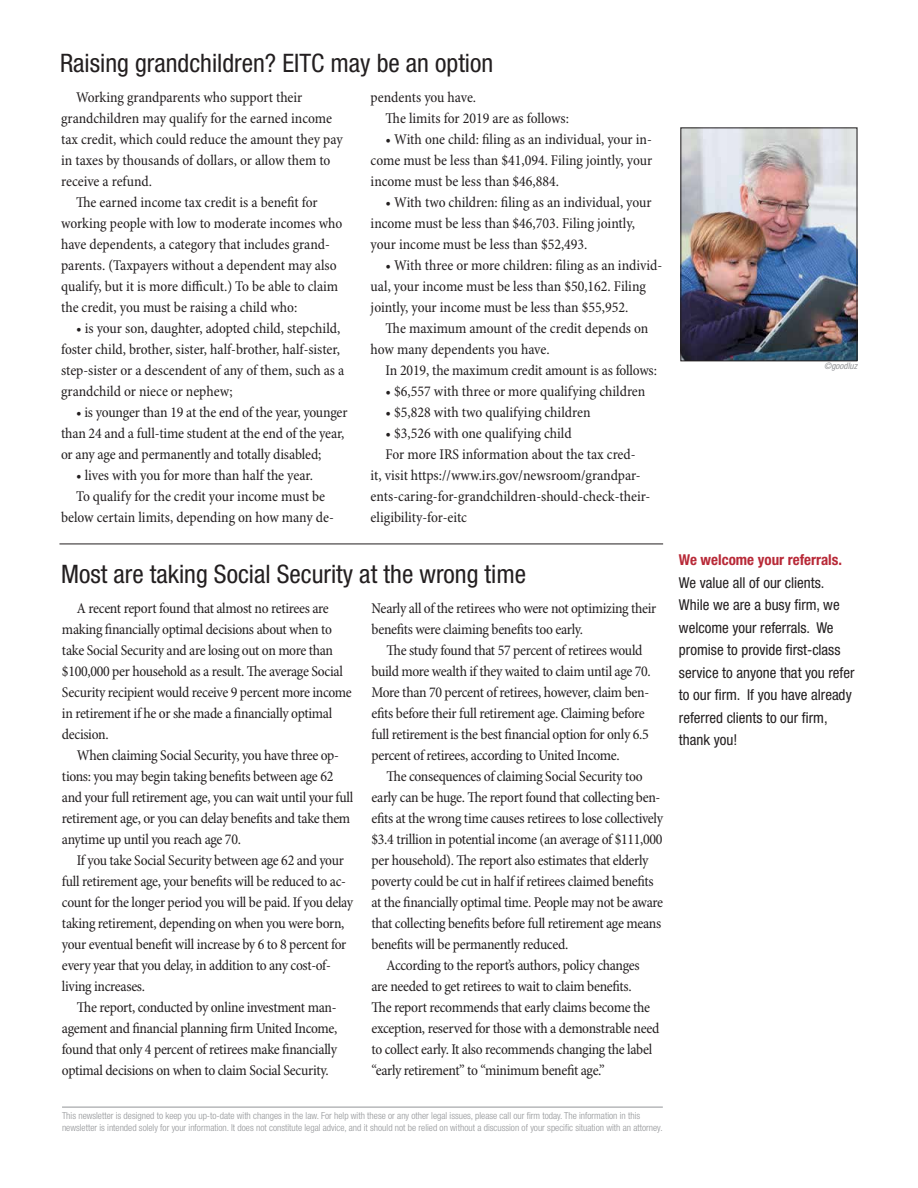
<style>
.page{position:relative;width:918px;height:1188px;background:#fff}
.page>*{position:absolute;margin:0;border:0;box-sizing:border-box;transform-origin:0 0}
.Story_Title_-_small{font:condensed 25.5px "Helvetica Neue LT Std";color:#231f20}
.Body_Text{font:condensed 15px/21px "Minion Pro";letter-spacing:-.015em;color:#231f20}
.Referrals_blurb{font:condensed 15px/22.5px "Helvetica Neue LT Std";color:#231f20}
.Referrals_blurb-2{font:700 condensed 15px "Helvetica Neue LT Std";color:#b82937}
.Disclaimer{font:300 condensed 9.6px/12.1px "Helvetica Neue LT Std";color:#939598}
.TOC_-_title_BLUE{font:italic condensed 9px "Helvetica Neue LT Std";color:#939598}
</style>
<div class="page">
<hr style="left:62px;top:1107px;width:601px;height:1px;background:#939598">
<img style="left:683px;top:130px;width:172px;height:229px">
<div style="left:681px;top:128px;width:176px;height:233px;border:1px solid #231f20"></div>
<hr style="left:59px;top:544px;width:604px;height:1px;background:#231f20">
<p class="Story_Title_-_small" style="left:60px;top:49px;width:435px">Raising grandchildren? EITC may be an option</p>
<p class="Body_Text" style="left:61px;top:88px;width:283px;text-indent:15px">Working grandparents who support their grandchildren may qualify for the earned income tax credit, which could reduce the amount they pay in taxes by thousands of dollars, or allow them to receive a refund.</p>
<p class="Body_Text" style="left:61px;top:193px;width:283px;text-indent:15px">The earned income tax credit is a benefit for working people with low to moderate incomes who have dependents, a category that includes grand&shy;parents. (Taxpayers without a dependent may also qualify, but it is more difficult.) To be able to claim the credit, you must be raising a child who:</p>
<p class="Body_Text" style="left:61px;top:319px;width:285px;text-indent:15px">• is your son, daughter, adopted child, stepchild, foster child, brother, sister, half-brother, half-sister, step-sister or a descendent of any of them, such as a grandchild or niece or nephew;</p>
<p class="Body_Text" style="left:61px;top:403px;width:288px;text-indent:15px">• is younger than 19 at the end of the year, younger than 24 and a full-time student at the end of the year, or any age and permanently and totally disabled;</p>
<p class="Body_Text" style="left:76px;top:466px;width:238px">• lives with you for more than half the year.</p>
<p class="Body_Text" style="left:61px;top:487px;width:274px;text-align:center">To qualify for the credit your income must be below certain limits, depending on how many de-</p>
<p class="Body_Text" style="left:371px;top:88px;width:107px">pendents you have.</p>
<p class="Body_Text" style="left:386px;top:109px;width:185px">The limits for 2019 are as follows:</p>
<p class="Body_Text" style="left:371px;top:130px;width:283px;text-align:justify;text-indent:15px">• With one child: filing as an individual, your in&shy;come must be less than $41,094. Filing jointly, your income must be less than $46,884.</p>
<p class="Body_Text" style="left:371px;top:193px;width:283px;text-indent:15px">• With two children: filing as an individual, your income must be less than $46,703. Filing jointly, your income must be less than $52,493.</p>
<p class="Body_Text" style="left:371px;top:256px;width:293px;text-indent:15px">• With three or more children: filing as an individ&shy;ual, your income must be less than $50,162. Filing jointly, your income must be less than $55,952.</p>
<p class="Body_Text" style="left:371px;top:319px;width:279px;text-indent:15px">The maximum amount of the credit depends on how many dependents you have.</p>
<p class="Body_Text" style="left:386px;top:361px;width:273px">In 2019, the maximum credit amount is as follows:</p>
<p class="Body_Text" style="left:386px;top:382px;width:261px">• $6,557 with three or more qualifying children</p>
<p class="Body_Text" style="left:386px;top:403px;width:206px">• $5,828 with two qualifying children</p>
<p class="Body_Text" style="left:386px;top:424px;width:188px">• $3,526 with one qualifying child</p>
<p class="Body_Text" style="left:371px;top:445px;width:281px;text-indent:15px">For more IRS information about the tax cred&shy;it, visit https://www.irs.gov/newsroom/grandpar&shy;ents-caring-for-grandchildren-should-check-their&shy;eligibility-for-eitc</p>
<p class="Story_Title_-_small" style="left:61px;top:560px;width:467px">Most are taking Social Security at the wrong time</p>
<p class="Body_Text" style="left:62px;top:599px;width:291px;text-indent:15px">A recent report found that almost no retirees are making financially optimal decisions about when to take Social Security and are losing out on more than $100,000 per household as a result. The average Social Security recipient would receive 9 percent more income in retirement if he or she made a financially optimal decision.</p>
<p class="Body_Text" style="left:62px;top:746px;width:293px;text-indent:15px">When claiming Social Security, you have three op&shy;tions: you may begin taking benefits between age 62 and your full retirement age, you can wait until your full retirement age, or you can delay benefits and take them anytime up until you reach age 70.</p>
<p class="Body_Text" style="left:62px;top:851px;width:293px;text-indent:15px">If you take Social Security between age 62 and your full retirement age, your benefits will be reduced to ac&shy;count for the longer period you will be paid. If you delay taking retirement, depending on when you were born, your eventual benefit will increase by 6 to 8 percent for every year that you delay, in addition to any cost-of&shy;living increases.</p>
<p class="Body_Text" style="left:62px;top:998px;width:277px;text-align:justify;text-indent:15px">The report, conducted by online investment man&shy;agement and financial planning firm United Income, found that only 4 percent of retirees make financially optimal decisions on when to claim Social Security.</p>
<p class="Body_Text" style="left:372px;top:599px;width:286px">Nearly all of the retirees who were not optimizing their benefits were claiming benefits too early.</p>
<p class="Body_Text" style="left:372px;top:641px;width:281px;text-indent:15px">The study found that 57 percent of retirees would build more wealth if they waited to claim until age 70.<br>More than 70 percent of retirees, however, claim ben&shy;efits before their full retirement age. Claiming before full retirement is the best financial option for only 6.5 percent of retirees, according to United Income.</p>
<p class="Body_Text" style="left:372px;top:767px;width:293px;text-indent:15px">The consequences of claiming Social Security too early can be huge. The report found that collecting ben&shy;efits at the wrong time causes retirees to lose collectively $3.4 trillion in potential income (an average of $111,000 per household). The report also estimates that elderly poverty could be cut in half if retirees claimed benefits at the financially optimal time. People may not be aware that collecting benefits before full retirement age means benefits will be permanently reduced.</p>
<p class="Body_Text" style="left:372px;top:956px;width:289px;text-indent:15px">According to the report’s authors, policy changes are needed to get retirees to wait to claim benefits.<br>The report recommends that early claims become the exception, reserved for those with a demonstrable need to collect early. It also recommends changing the label “early retirement” to “minimum benefit age.”</p>
<p class="Disclaimer" style="left:62px;top:1109px;width:602px">This newsletter is designed to keep you up-to-date with changes in the law. For help with these or any other legal issues, please call our firm today. The information in this newsletter is intended solely for your information. It does not constitute legal advice, and it should not be relied on without a discussion of your specific situation with an attorney.</p>
<p class="TOC_-_title_BLUE" style="left:824px;top:361px;width:35px">©goodluz</p>
<p class="Referrals_blurb-2" style="left:679px;top:551px;width:165px">We welcome your referrals.</p>
<p class="Referrals_blurb" style="left:679px;top:571px;width:177px">We value all of our clients.<br>While we are a busy firm, we welcome your referrals. We promise to provide first-class service to anyone that you refer to our firm. If you have already referred clients to our firm, thank you!</p>
</div>
